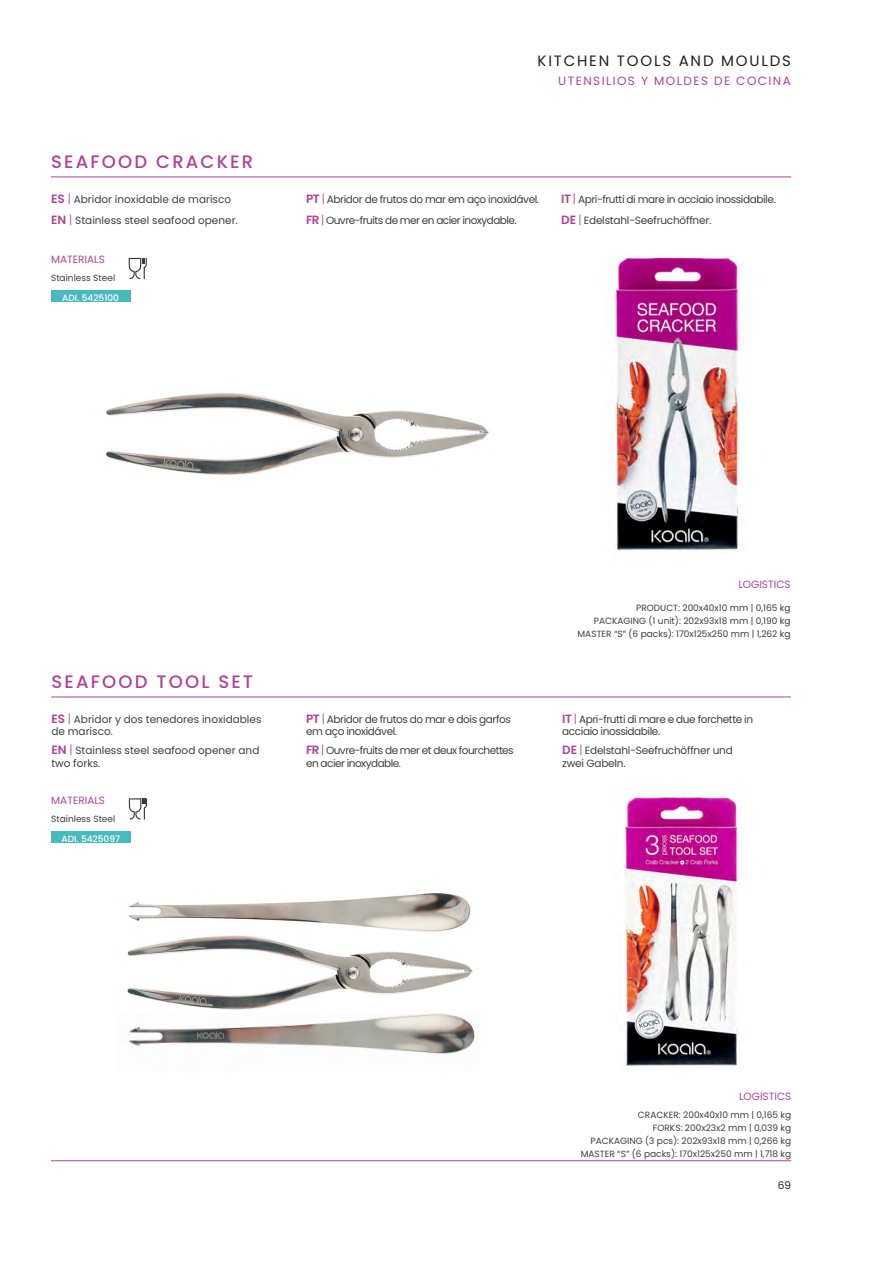
<style>
.page{position:relative;width:893px;height:1263px;background:#fff}
.page>*{position:absolute;margin:0;border:0;box-sizing:border-box;transform-origin:0 0}
.Productos{font:500 18px "Poppins";letter-spacing:.12em;color:#af4399}
.TITULO-Seccion{font:15px "Poppins";letter-spacing:.12em;color:#231f20}
.TITULO-Seccion-2{font:12px "Poppins";letter-spacing:.12em;color:#af4399}
.t1{font:10.5px "Poppins";letter-spacing:-.04em;color:#3e3e3f}
.t2{font:10.5px "Poppins";color:#3e3e3f}
.t3{font:10.5px "Poppins";letter-spacing:-.02em;color:#3e3e3f}
.t4{font:10.5px "Poppins";color:#af4399}
.t5{font:10.5px "Poppins";color:#231f20}
.t6{font:9px "Poppins";color:#3e3e3f}
.t7{font:500 9px "Poppins";color:#fff}
.s1{font-weight:600;font-size:12px;color:#af4399}
.s2{font-weight:300;font-size:12px;color:#af4399}
</style>
<div class="page">
<hr style="left:51px;top:1160px;width:740px;height:1px;background:#af4399">
<img style="left:615px;top:256px;width:124px;height:295px">
<img style="left:624px;top:794px;width:114px;height:272px">
<img style="left:126px;top:893px;width:349px;height:161px">
<img style="left:106px;top:392px;width:383px;height:84px">
<hr style="left:51px;top:177px;width:740px;height:1px;background:#af4399">
<hr style="left:51px;top:697px;width:740px;height:1px;background:#af4399">
<svg style="left:129px;top:258px;width:18px;height:21px"></svg>
<svg style="left:129px;top:798px;width:18px;height:21px"></svg>
<div style="left:51px;top:291px;width:79px;height:11px;background:#48b9bd"></div>
<div style="left:51px;top:831px;width:79px;height:11px;background:#48b9bd"></div>
<p class="TITULO-Seccion" style="left:538px;top:52px;width:255px">KITCHEN TOOLS AND MOULDS</p>
<p class="Productos" style="left:51px;top:152px;width:203px">SEAFOOD CRACKER</p>
<p class="TITULO-Seccion-2" style="left:558px;top:74px;width:234px">UTENSILIOS Y MOLDES DE COCINA</p>
<p class="t2" style="left:51px;top:193px;width:181px"><span class="s1">ES</span> <span class="s2">|</span> Abridor inoxidable de marisco</p>
<p class="t1" style="left:561px;top:193px;width:216px"><span class="s1">IT</span> <span class="s2">|</span> Apri-frutti di mare in acciaio inossidabile.</p>
<p class="t1" style="left:306px;top:193px;width:234px"><span class="s1">PT</span> <span class="s2">|</span> Abridor de frutos do mar em aço inoxidável.</p>
<p class="t1" style="left:306px;top:214px;width:212px"><span class="s1">FR</span> <span class="s2">|</span> Ouvre-fruits de mer en acier inoxydable.</p>
<p class="t3" style="left:561px;top:214px;width:152px"><span class="s1">DE</span> <span class="s2">|</span> Edelstahl-Seefruchöffner.</p>
<p class="t2" style="left:51px;top:214px;width:188px"><span class="s1">EN</span> <span class="s2">|</span> Stainless steel seafood opener.</p>
<p class="t4" style="left:51px;top:254px;width:55px">MATERIALS</p>
<p class="t6" style="left:51px;top:273px;width:66px">Stainless Steel</p>
<p class="t7" style="left:62px;top:293px;width:58px">ADI. 5425100</p>
<p class="Productos" style="left:51px;top:672px;width:203px">SEAFOOD TOOL SET</p>
<p class="t2" style="left:51px;top:713px;width:212px"><span class="s1">ES</span> <span class="s2">|</span> Abridor y dos tenedores inoxidables</p>
<p class="t2" style="left:51px;top:725px;width:63px">de marisco.</p>
<p class="t2" style="left:51px;top:745px;width:210px"><span class="s1">EN</span> <span class="s2">|</span> Stainless steel seafood opener and</p>
<p class="t2" style="left:51px;top:757px;width:51px">two forks.</p>
<p class="t4" style="left:51px;top:794px;width:55px">MATERIALS</p>
<p class="t6" style="left:51px;top:813px;width:66px">Stainless Steel</p>
<p class="t7" style="left:62px;top:833px;width:60px">ADI. 5425097</p>
<p class="t1" style="left:306px;top:713px;width:206px"><span class="s1">PT</span> <span class="s2">|</span> Abridor de frutos do mar e dois garfos</p>
<p class="t1" style="left:306px;top:725px;width:93px">em aço inoxidável.</p>
<p class="t1" style="left:306px;top:745px;width:209px"><span class="s1">FR</span> <span class="s2">|</span> Ouvre-fruits de mer et deux fourchettes</p>
<p class="t1" style="left:306px;top:757px;width:96px">en acier inoxydable.</p>
<p class="t4" style="left:738px;top:578px;width:54px">LOGISTICS</p>
<p class="t6" style="left:636px;top:603px;width:156px">PRODUCT: 200x40x10 mm | 0,165 kg</p>
<p class="t6" style="left:594px;top:616px;width:198px">PACKAGING (1 unit): 202x93x18 mm | 0,190 kg</p>
<p class="t6" style="left:578px;top:629px;width:215px">MASTER “S” (6 packs): 170x125x250 mm | 1,262 kg</p>
<p class="t1" style="left:562px;top:713px;width:192px"><span class="s1">IT</span> <span class="s2">|</span> Apri-frutti di mare e due forchette in</p>
<p class="t1" style="left:562px;top:725px;width:99px">acciaio inossidabile.</p>
<p class="t3" style="left:562px;top:745px;width:172px"><span class="s1">DE</span> <span class="s2">|</span> Edelstahl-Seefruchöffner und</p>
<p class="t3" style="left:562px;top:757px;width:65px">zwei Gabeln.</p>
<p class="t4" style="left:739px;top:1090px;width:54px">LOGISTICS</p>
<p class="t6" style="left:638px;top:1110px;width:155px">CRACKER: 200x40x10 mm | 0,165 kg</p>
<p class="t6" style="left:653px;top:1123px;width:140px">FORKS: 200x23x2 mm | 0,039 kg</p>
<p class="t6" style="left:590px;top:1136px;width:202px">PACKAGING (3 pcs): 202x93x18 mm | 0,266 kg</p>
<p class="t6" style="left:581px;top:1149px;width:212px">MASTER “S” (6 packs): 170x125x250 mm | 1,718 kg</p>
<p class="t5" style="left:778px;top:1179px;width:15px">69</p>
</div>
